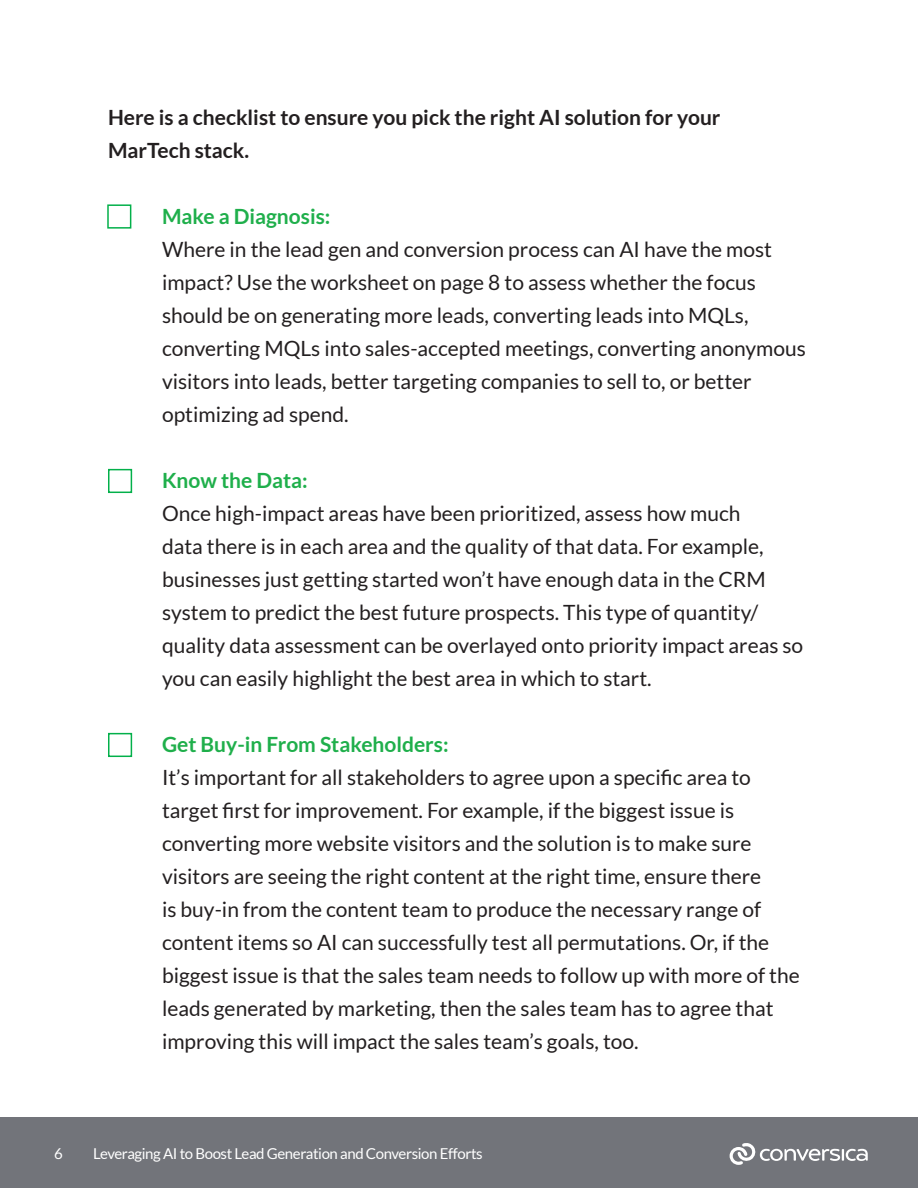
<style>
.page{position:relative;width:918px;height:1188px;background:#fff}
.page>*{position:absolute;margin:0;border:0;box-sizing:border-box;transform-origin:0 0}
.t1{font:21px/33px "Lato";color:#231f20}
.t2{font:700 21px/33px "Lato";color:#231f20}
.t3{font:15px "Lato";letter-spacing:-.025em;color:#fff}
.s1{font-weight:700;color:#1faf4b}
</style>
<div class="page">
<div style="left:0;top:1118px;width:918px;height:70px;background:#72747a"></div>
<svg style="left:730px;top:1143px;width:138px;height:22px"></svg>
<div style="left:107px;top:204px;width:24px;height:25px;border:2px solid #03b04a"></div>
<div style="left:108px;top:469px;width:24px;height:24px;border:2px solid #03b04a"></div>
<div style="left:108px;top:733px;width:24px;height:24px;border:2px solid #03b04a"></div>
<p class="t2" style="left:108px;top:100px;width:614px">Here is a checklist to ensure you pick the right AI solution for your<br>MarTech stack.</p>
<p class="t1" style="left:162px;top:200px;width:645px"><span class="s1">Make a Diagnosis:<br></span>Where in the lead gen and conversion process can AI have the most impact? Use the worksheet on page 8 to assess whether the focus should be on generating more leads, converting leads into MQLs, converting MQLs into sales-accepted meetings, converting anonymous visitors into leads, better targeting companies to sell to, or better optimizing ad spend.</p>
<p class="t1" style="left:162px;top:464px;width:643px"><span class="s1">Know the Data:<br></span>Once high-impact areas have been prioritized, assess how much<br>data there is in each area and the quality of that data. For example, businesses just getting started won’t have enough data in the CRM system to predict the best future prospects. This type of quantity/ quality data assessment can be overlayed onto priority impact areas so you can easily highlight the best area in which to start.</p>
<p class="t1" style="left:162px;top:728px;width:639px"><span class="s1">Get Buy-in From Stakeholders:<br></span>It’s important for all stakeholders to agree upon a specific area to target first for improvement. For example, if the biggest issue is converting more website visitors and the solution is to make sure visitors are seeing the right content at the right time, ensure there<br>is buy-in from the content team to produce the necessary range of content items so AI can successfully test all permutations. Or, if the biggest issue is that the sales team needs to follow up with more of the leads generated by marketing, then the sales team has to agree that improving this will impact the sales team’s goals, too.</p>
<p class="t3" style="left:54px;top:1145px;width:10px">6</p>
<p class="t3" style="left:93px;top:1145px;width:391px">Leveraging AI to Boost Lead Generation and Conversion Efforts</p>
</div>
